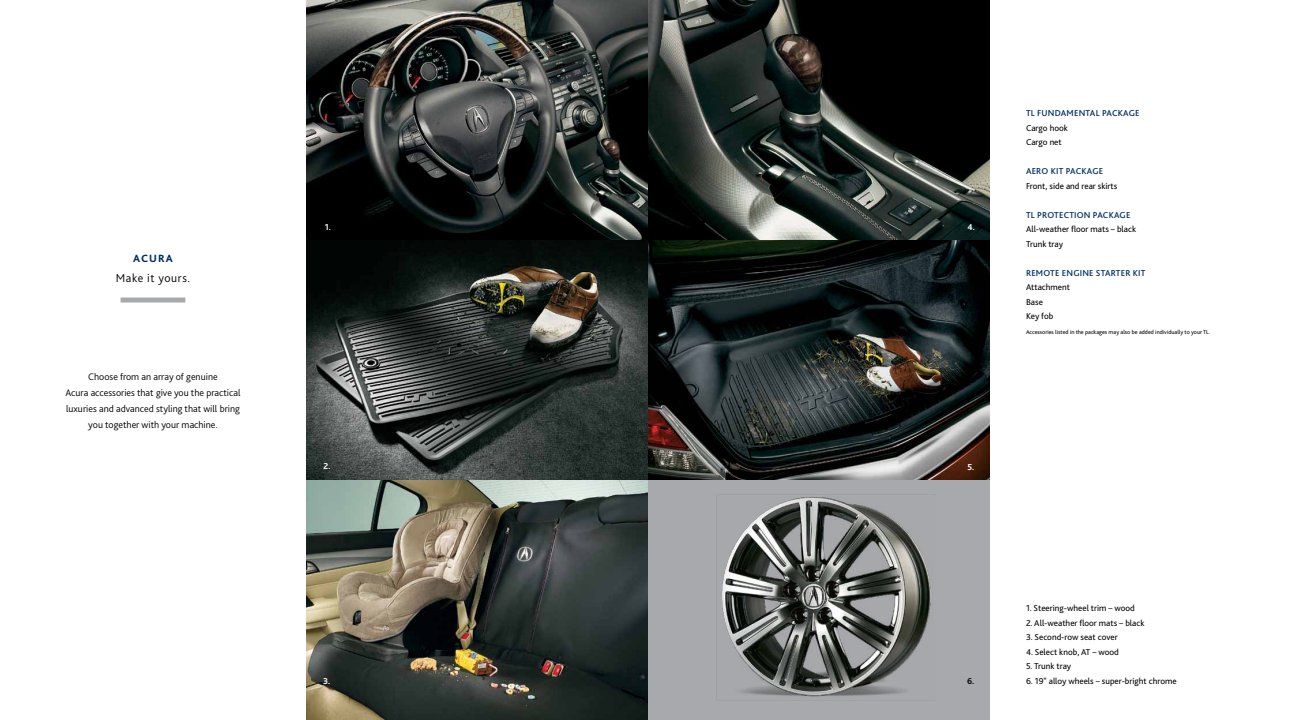
<style>
.page{position:relative;width:1296px;height:720px;background:#fff}
.page>*{position:absolute;margin:0;border:0;box-sizing:border-box;transform-origin:0 0}
.t1{font:300 12px "Bliss 2";letter-spacing:.05em;color:#000}
.t2{font:800 11px "Bliss 2";color:#002d62}
.t3{font:300 10px/16px "Bliss 2";color:#000;text-align:center}
.t4{font:9px/14.5px "Bliss 2";color:#000}
.t5{font:500 9px "Bliss 2";letter-spacing:.02em;color:#002d62}
.t6{font:700 9px "Bliss 2";color:#fff}
.t7{font:700 9px "Bliss 2";color:#000}
.t8{font:6px "Bliss 2";color:#000}
</style>
<div class="page">
<div style="left:121px;top:298px;width:64px;height:5px;background:#a7a9ac"></div>
<img style="left:306px;top:0;width:684px;height:720px">
<img style="left:648px;top:480px;width:342px;height:240px">
<p class="t2" style="left:133px;top:251px;width:9px">ACURA</p>
<h1 class="t1" style="left:116px;top:270px;width:76px">Make it yours.</h1>
<p class="t3" style="left:66px;top:368px;width:176px">Choose from an array of genuine<br>Acura accessories that give you the practical luxuries and advanced styling that will bring you together with your machine.</p>
<p class="t6" style="left:325px;top:221px;width:8px">1.</p>
<p class="t6" style="left:967px;top:221px;width:9px">4.</p>
<p class="t6" style="left:324px;top:461px;width:8px">2.</p>
<p class="t6" style="left:968px;top:461px;width:8px">5.</p>
<p class="t5" style="left:1026px;top:108px;width:115px">TL FUNDAMENTAL PACKAGE</p>
<p class="t4" style="left:1026px;top:120px;width:43px">Cargo hook<br>Cargo net</p>
<p class="t5" style="left:1026px;top:166px;width:79px">AERO KIT PACKAGE</p>
<p class="t4" style="left:1026px;top:178px;width:93px">Front, side and rear skirts</p>
<p class="t5" style="left:1026px;top:209px;width:106px">TL PROTECTION PACKAGE</p>
<p class="t4" style="left:1026px;top:222px;width:112px">All-weather floor mats – black<br>Trunk tray</p>
<p class="t5" style="left:1026px;top:267px;width:121px">REMOTE ENGINE STARTER KIT</p>
<p class="t4" style="left:1026px;top:280px;width:46px">Attachment<br>Base<br>Key fob</p>
<p class="t8" style="left:1026px;top:328px;width:186px">Accessories listed in the packages may also be added individually to your TL.</p>
<p class="t6" style="left:323px;top:675px;width:9px">3.</p>
<p class="t7" style="left:967px;top:675px;width:9px">6.</p>
<p class="t4" style="left:1026px;top:601px;width:110px">1. Steering-wheel trim – wood</p>
<p class="t4" style="left:1026px;top:615px;width:120px">2. All-weather floor mats – black</p>
<p class="t4" style="left:1026px;top:630px;width:93px">3. Second-row seat cover</p>
<p class="t4" style="left:1026px;top:644px;width:94px">4. Select knob, AT – wood</p>
<p class="t4" style="left:1026px;top:659px;width:47px">5. Trunk tray</p>
<p class="t4" style="left:1026px;top:673px;width:152px">6. 19" alloy wheels – super-bright chrome</p>
</div>
